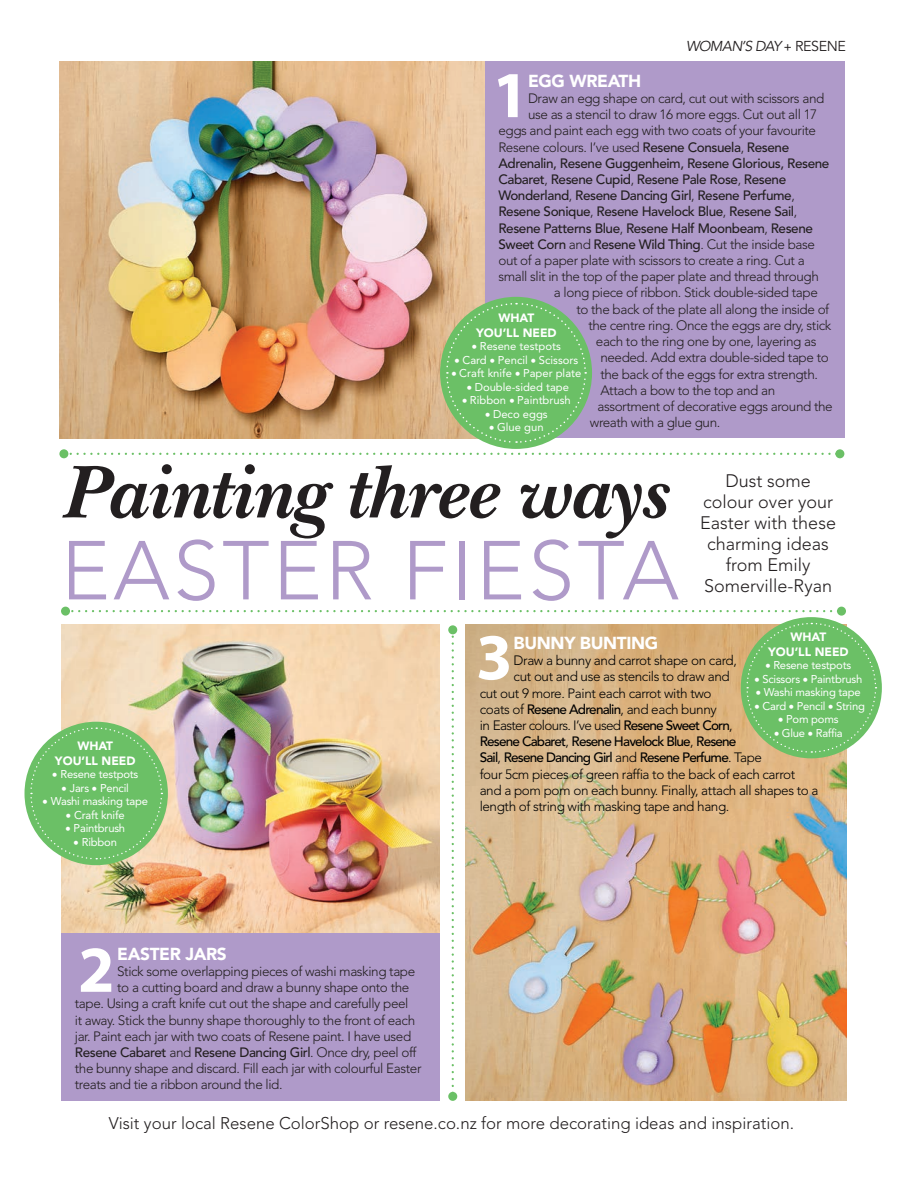
<style>
.page{position:relative;width:908px;height:1186px;background:#fff}
.page>*{position:absolute;margin:0;border:0;box-sizing:border-box;transform-origin:0 0}
.t1{font:300 82.5px "Avenir LT Std";letter-spacing:.04em;color:#af9ac9}
.t2{font:italic 700 78px "New Baskerville Std";letter-spacing:-.005em;color:#231f20}
.t3{font:700 66px "Myriad Pro";color:#fff}
.t4{font:300 18px/21px "Avenir LT Std";color:#231f20;text-align:center}
.t5{font:900 17.25px "Avenir LT Std";letter-spacing:-.02em;color:#fff}
.t6{font:300 16.8px "Avenir LT Std";color:#231f20}
.t7{font:italic 14.25px "Avenir LT Std";letter-spacing:-.05em;color:#231f20}
.t8{font:300 13.5px "Avenir LT Std";letter-spacing:-.03em;color:#231f20}
.t9{font:500 13.5px "Avenir LT Std";letter-spacing:-.03em;color:#231f20}
.t10{font:300 13.5px "Avenir LT Std";letter-spacing:-.03em;color:#000}
.t11{font:500 13.5px "Avenir LT Std";letter-spacing:-.06em;color:#000}
.t12{font:300 13.5px "Avenir LT Std";letter-spacing:-.05em;color:#000}
.t13{font:900 12px/14.4px "Avenir LT Std";color:#fff;text-align:center}
.t14{font:11.25px "Avenir LT Std";letter-spacing:-.02em;color:#fff}
.t15{font:11.25px "Avenir LT Std";color:#fff}
.s1{font-weight:500;font-style:normal;font-size:12px}
.s2{font-style:normal}
.s3{font-weight:500}
.s4{font-weight:300}
</style>
<div class="page">
<img style="left:466px;top:624px;width:380px;height:476px">
<svg style="left:71px;top:610px;width:766px;height:2px"></svg>
<div style="left:61px;top:606px;width:9px;height:9px;background:#6bc066;border-radius:50%"></div>
<div style="left:837px;top:606px;width:9px;height:9px;background:#6bc066;border-radius:50%"></div>
<svg style="left:71px;top:452px;width:760px;height:3px"></svg>
<div style="left:59px;top:449px;width:9px;height:9px;background:#6bc066;border-radius:50%"></div>
<div style="left:835px;top:449px;width:9px;height:9px;background:#6bc066;border-radius:50%"></div>
<svg style="left:452px;top:636px;width:2px;height:451px"></svg>
<div style="left:448px;top:625px;width:9px;height:9px;background:#6bc066;border-radius:50%"></div>
<div style="left:448px;top:1091px;width:9px;height:9px;background:#6bc066;border-radius:50%"></div>
<div style="left:485px;top:61px;width:360px;height:377px;background:#af9ac9"></div>
<img style="left:60px;top:61px;width:425px;height:377px">
<img style="left:61px;top:624px;width:379px;height:309px">
<div style="left:61px;top:933px;width:379px;height:167px;background:#af9ac9"></div>
<div style="left:440px;top:297px;width:152px;height:152px;background:#6bc066;border-radius:50%"></div>
<svg style="left:445px;top:302px;width:142px;height:141px"></svg>
<div style="left:25px;top:721px;width:143px;height:144px;background:#6bc066;border-radius:50%"></div>
<svg style="left:30px;top:726px;width:133px;height:133px"></svg>
<div style="left:741px;top:617px;width:141px;height:141px;background:#6bc066;border-radius:50%"></div>
<svg style="left:746px;top:622px;width:131px;height:131px"></svg>
<p class="t7" style="left:686px;top:38px;width:161px">WOMAN’S DAY <span class="s1">+</span> <span class="s2">RESENE</span></p>
<p class="t5" style="left:528px;top:70px;width:115px">EGG WREATH</p>
<p class="t8" style="left:528px;top:90px;width:298px">Draw an egg shape on card, cut out with scissors and</p>
<p class="t8" style="left:528px;top:106px;width:291px">use as a stencil to draw 16 more eggs. Cut out all 17</p>
<p class="t8" style="left:498px;top:123px;width:319px">eggs and paint each egg with two coats of your favourite</p>
<p class="t8" style="left:498px;top:139px;width:292px">Resene colours. I’ve used <span class="s3">Resene Consuela</span>, <span class="s3">Resene</span></p>
<p class="t9" style="left:498px;top:155px;width:333px">Adrenalin, Resene Guggenheim, Resene Glorious, Resene</p>
<p class="t9" style="left:498px;top:171px;width:289px">Cabaret<span class="s4">,</span> Resene Cupid<span class="s4">,</span> Resene Pale Rose<span class="s4">,</span> Resene</p>
<p class="t9" style="left:498px;top:188px;width:298px">Wonderland<span class="s4">,</span> Resene Dancing Girl<span class="s4">,</span> Resene Perfume<span class="s4">,</span></p>
<p class="t9" style="left:498px;top:204px;width:300px">Resene Sonique<span class="s4">,</span> Resene Havelock Blue<span class="s4">,</span> Resene Sail<span class="s4">,</span></p>
<p class="t9" style="left:498px;top:220px;width:316px">Resene Patterns Blue<span class="s4">,</span> Resene Half Moonbeam<span class="s4">,</span> Resene</p>
<p class="t9" style="left:498px;top:236px;width:318px">Sweet Corn <span class="s4">and</span> Resene Wild Thing<span class="s4">. Cut the inside base</span></p>
<p class="t8" style="left:498px;top:252px;width:308px">out of a paper plate with scissors to create a ring. Cut a</p>
<p class="t8" style="left:498px;top:268px;width:322px">small slit in the top of the paper plate and thread through</p>
<p class="t8" style="left:554px;top:285px;width:265px">a long piece of ribbon. Stick double-sided tape</p>
<p class="t8" style="left:576px;top:301px;width:254px">to the back of the plate all along the inside of</p>
<p class="t8" style="left:588px;top:317px;width:245px">the centre ring. Once the eggs are dry, stick</p>
<p class="t8" style="left:596px;top:333px;width:222px">each to the ring one by one, layering as</p>
<p class="t8" style="left:600px;top:349px;width:230px">needed. Add extra double-sided tape to</p>
<p class="t8" style="left:600px;top:366px;width:219px">the back of the eggs for extra strength.</p>
<p class="t8" style="left:600px;top:382px;width:176px">Attach a bow to the top and an</p>
<p class="t8" style="left:597px;top:398px;width:237px">assortment of decorative eggs around the</p>
<p class="t8" style="left:590px;top:414px;width:132px">wreath with a glue gun.</p>
<h3 class="t3" style="left:492px;top:52px;width:38px">1</h3>
<p class="t13" style="left:476px;top:311px;width:82px">WHAT<br>YOU’LL NEED</p>
<p class="t15" style="left:472px;top:340px;width:90px">• Resene testpots</p>
<p class="t15" style="left:455px;top:353px;width:125px">• Card • Pencil • Scissors</p>
<p class="t15" style="left:451px;top:367px;width:131px">• Craft knife • Paper plate</p>
<p class="t15" style="left:467px;top:380px;width:104px">• Double-sided tape</p>
<p class="t15" style="left:462px;top:394px;width:110px">• Ribbon • Paintbrush</p>
<p class="t15" style="left:485px;top:407px;width:64px">• Deco eggs</p>
<p class="t14" style="left:489px;top:421px;width:56px">• Glue gun</p>
<h2 class="t2" style="left:61px;top:447px;width:607px">Painting three ways</h2>
<h1 class="t1" style="left:61px;top:522px;width:619px">EASTER FIESTA</h1>
<h3 class="t4" style="left:700px;top:470px;width:137px">Dust some colour over your<br>Easter with these charming ideas from Emily<br>Somerville-Ryan</h3>
<p class="t13" style="left:55px;top:738px;width:82px">WHAT<br>YOU’LL NEED</p>
<p class="t14" style="left:52px;top:767px;width:88px">• Resene testpots</p>
<p class="t14" style="left:62px;top:781px;width:69px">• Jars • Pencil</p>
<p class="t14" style="left:43px;top:794px;width:107px">• Washi masking tape</p>
<p class="t14" style="left:66px;top:808px;width:60px">• Craft knife</p>
<p class="t14" style="left:65px;top:821px;width:61px">• Paintbrush</p>
<p class="t14" style="left:74px;top:835px;width:45px">• Ribbon</p>
<p class="t5" style="left:117px;top:942px;width:111px">EASTER JARS</p>
<p class="t8" style="left:117px;top:963px;width:300px">Stick some overlapping pieces of washi masking tape</p>
<p class="t8" style="left:117px;top:979px;width:294px">to a cutting board and draw a bunny shape onto the</p>
<p class="t8" style="left:75px;top:995px;width:335px">tape. Using a craft knife cut out the shape and carefully peel</p>
<p class="t8" style="left:75px;top:1011px;width:342px">it away. Stick the bunny shape thoroughly to the front of each</p>
<p class="t8" style="left:75px;top:1027px;width:338px">jar. Paint each jar with two coats of Resene paint. I have used</p>
<p class="t9" style="left:75px;top:1044px;width:343px">Resene Cabaret <span class="s4">and</span> Resene Dancing Girl<span class="s4">. Once dry, peel off</span></p>
<p class="t8" style="left:75px;top:1060px;width:348px">the bunny shape and discard. Fill each jar with colourful Easter</p>
<p class="t8" style="left:75px;top:1076px;width:209px">treats and tie a ribbon around the lid.</p>
<h3 class="t3" style="left:78px;top:926px;width:38px">2</h3>
<p class="t13" style="left:768px;top:630px;width:82px">WHAT<br>YOU’LL NEED</p>
<p class="t14" style="left:765px;top:658px;width:87px">• Resene testpots</p>
<p class="t14" style="left:754px;top:672px;width:109px">• Scissors • Paintbrush</p>
<p class="t14" style="left:756px;top:685px;width:106px">• Washi masking tape</p>
<p class="t14" style="left:755px;top:699px;width:112px">• Card • Pencil • String</p>
<p class="t14" style="left:778px;top:712px;width:62px">• Pom poms</p>
<p class="t14" style="left:774px;top:726px;width:70px">• Glue • Raffia</p>
<h3 class="t3" style="left:476px;top:614px;width:38px">3</h3>
<p class="t5" style="left:514px;top:632px;width:146px">BUNNY BUNTING</p>
<p class="t10" style="left:514px;top:652px;width:225px">Draw a bunny and carrot shape on card,</p>
<p class="t10" style="left:514px;top:668px;width:218px">cut out and use as stencils to draw and</p>
<p class="t10" style="left:480px;top:684px;width:233px">cut out 9 more. Paint each carrot with two</p>
<p class="t10" style="left:480px;top:701px;width:238px">coats of <span class="s3">Resene Adrenalin</span>, and each bunny</p>
<p class="t12" style="left:480px;top:717px;width:254px">in Easter colours. I’ve used <span class="s3">Resene Sweet Corn</span>,</p>
<p class="t11" style="left:480px;top:733px;width:258px">Resene Cabaret<span class="s4">,</span> Resene Havelock Blue<span class="s4">,</span> Resene</p>
<p class="t11" style="left:480px;top:749px;width:284px">Sail<span class="s4">,</span> Resene Dancing Girl <span class="s4">and</span> Resene Perfume<span class="s4">. Tape</span></p>
<p class="t10" style="left:480px;top:765px;width:317px">four 5cm pieces of green raffia to the back of each carrot</p>
<p class="t10" style="left:480px;top:782px;width:340px">and a pom pom on each bunny. Finally, attach all shapes to a</p>
<p class="t10" style="left:480px;top:798px;width:251px">length of string with masking tape and hang.</p>
<p class="t6" style="left:109px;top:1112px;width:687px">Visit your local Resene ColorShop or resene.co.nz for more decorating ideas and inspiration.</p>
</div>
